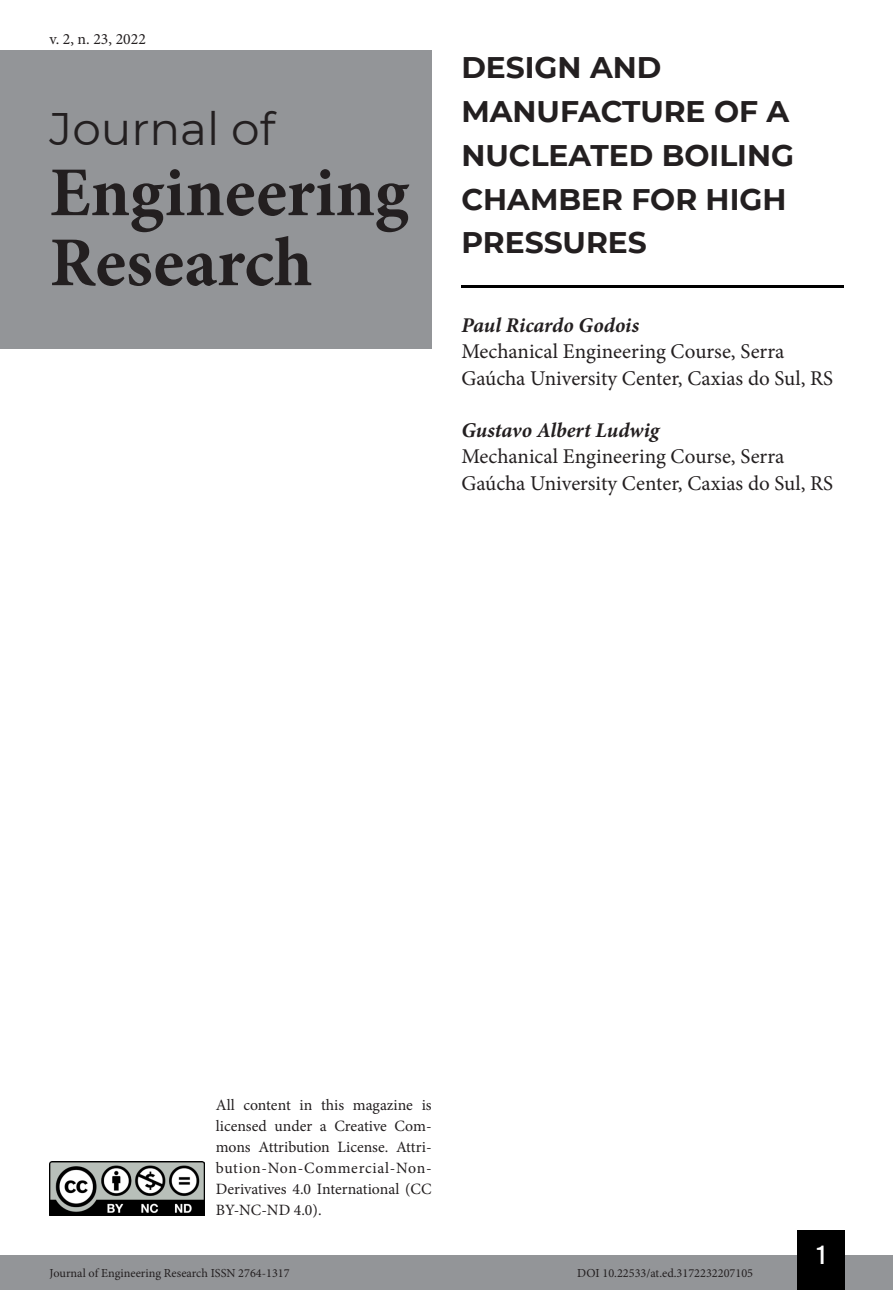
<style>
.page{position:relative;width:893px;height:1290px;background:#fff}
.page>*{position:absolute;margin:0;border:0;box-sizing:border-box;transform-origin:0 0}
.t1{font:700 70px/70px "Minion Pro";color:#231f20}
.t2{font:45.5px "Montserrat";color:#231f20}
.Título_Artigo{font:700 29.75px/43.8px "Montserrat";color:#231f20}
.t3{font:26.25px "Bebas Kai";color:#fff}
.Infos_autor{font:21px/26.2px "Minion Pro";color:#231f20}
.NOME_AUTOR{font:italic 700 21px "Minion Pro";color:#231f20}
.t4{font:15.75px/21px "Minion Pro";color:#231f20;text-align:justify}
.t5{font:12.25px "Minion Pro";color:#231f20}
</style>
<div class="page">
<div style="left:0;top:1255px;width:893px;height:35px;background:#939598"></div>
<div style="left:797px;top:1230px;width:48px;height:60px;background:#000"></div>
<img style="left:50px;top:1161px;width:154px;height:54px">
<div style="left:0;top:50px;width:432px;height:298px;background:#939598"></div>
<hr style="left:461px;top:285px;width:382px;height:3px;background:#000">
<p class="t4" style="left:50px;top:28px;width:98px">v. 2, n. 23, 2022</p>
<h2 class="t2" style="left:50px;top:98px;width:227px">Journal of</h2>
<h1 class="t1" style="left:50px;top:157px;width:361px">Engineering<br>Research</h1>
<p class="Título_Artigo" style="left:461px;top:44px;width:334px">DESIGN AND<br>MANUFACTURE OF A<br>NUCLEATED BOILING<br>CHAMBER FOR HIGH<br>PRESSURES</p>
<p class="NOME_AUTOR" style="left:461px;top:310px;width:179px">Paul Ricardo Godois</p>
<p class="Infos_autor" style="left:461px;top:339px;width:373px">Mechanical Engineering Course, Serra<br>Gaúcha University Center, Caxias do Sul, RS</p>
<p class="NOME_AUTOR" style="left:461px;top:415px;width:199px">Gustavo Albert Ludwig</p>
<p class="Infos_autor" style="left:461px;top:444px;width:373px">Mechanical Engineering Course, Serra<br>Gaúcha University Center, Caxias do Sul, RS</p>
<p class="t4" style="left:216px;top:1095px;width:217px">All content in this magazine is licensed under a Creative Com&shy;mons Attribution License. Attri&shy;bution-Non-Commercial-Non-Derivatives 4.0 International (CC BY-NC-ND 4.0).</p>
<h3 class="t3" style="left:817px;top:1241px;width:10px">1</h3>
<p class="t5" style="left:50px;top:1265px;width:242px">Journal of Engineering Research ISSN 2764-1317</p>
<p class="t5" style="left:577px;top:1265px;width:177px">DOI 10.22533/at.ed.3172232207105</p>
</div>
